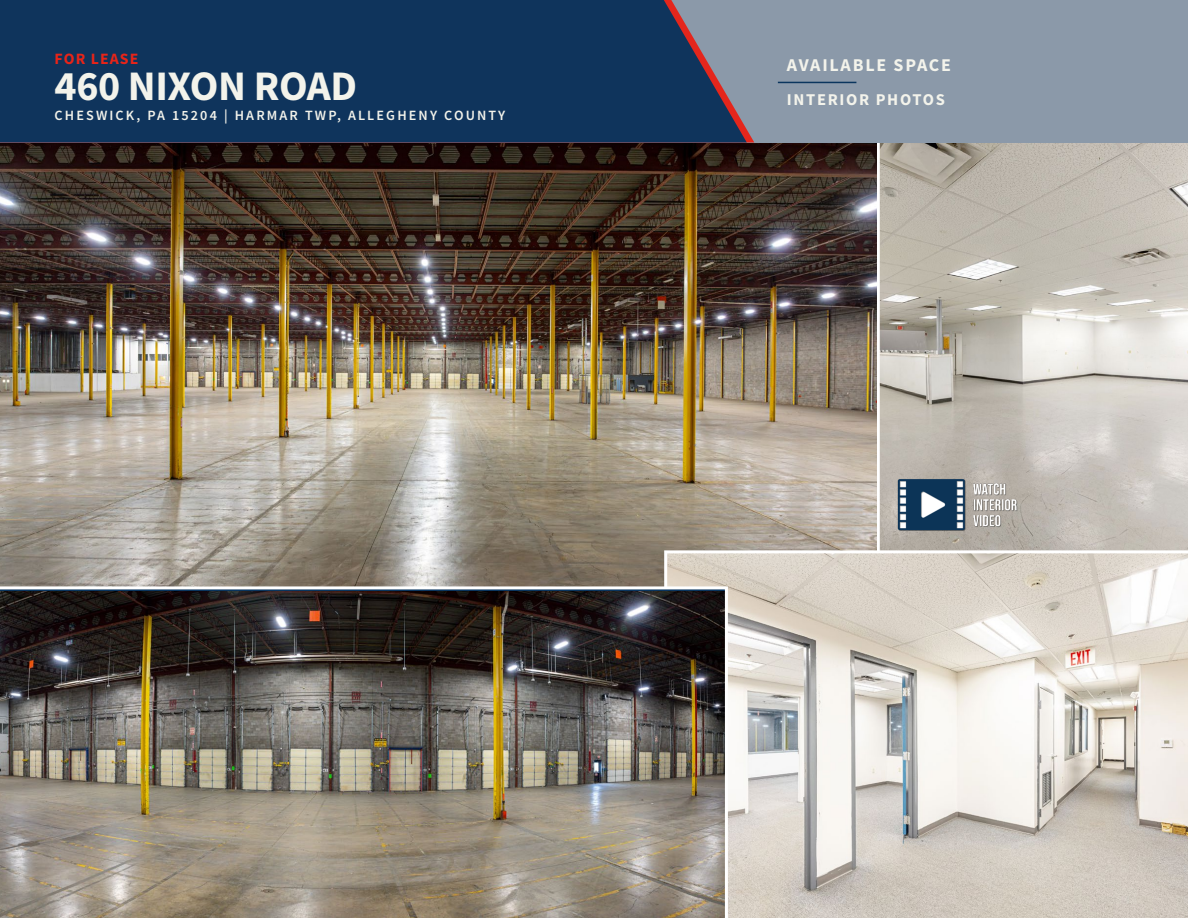
<style>
.page{position:relative;width:1188px;height:918px;background:#fff}
.page>*{position:absolute;margin:0;border:0;box-sizing:border-box;transform-origin:0 0}
.t1{font:700 42px "Source Sans Pro";letter-spacing:-.01em;color:#f3f3eb}
.t2{font:700 18px "Source Sans Pro";letter-spacing:.1em;color:#f3f3eb}
.t3{font:700 16.5px "Source Sans Pro";letter-spacing:.1em;color:#f3f3eb}
.t4{font:700 15.75px "Source Sans Pro";letter-spacing:.07em;color:#e72419}
.t5{font:600 14.1px "Source Sans Pro";letter-spacing:.15em;color:#f3f3eb}
</style>
<div class="page">
<svg style="left:877px;top:142px;width:311px;height:408px;background:#c5bfb7"></svg>
<img style="left:0;top:142px;width:877px;height:444px">
<div style="left:0;top:0;width:1188px;height:142px;background:#8b99a9"></div>
<div style="left:0;top:0;width:747px;height:142px;background:#0f345c"></div>
<hr style="left:778px;top:82px;width:78px;height:1px;background:#0a355e">
<svg style="left:664px;top:550px;width:524px;height:368px"></svg>
<img style="left:0;top:586px;width:728px;height:332px">
<img style="left:894px;top:476px;width:131px;height:56px">
<p class="t4" style="left:55px;top:48px;width:85px">FOR LEASE</p>
<p class="t1" style="left:55px;top:58px;width:304px">460 NIXON ROAD</p>
<p class="t5" style="left:55px;top:106px;width:452px">CHESWICK, PA 15204 | HARMAR TWP, ALLEGHENY COUNTY</p>
<p class="t2" style="left:787px;top:53px;width:166px">AVAILABLE SPACE</p>
<p class="t3" style="left:787px;top:89px;width:159px">INTERIOR PHOTOS</p>
</div>
